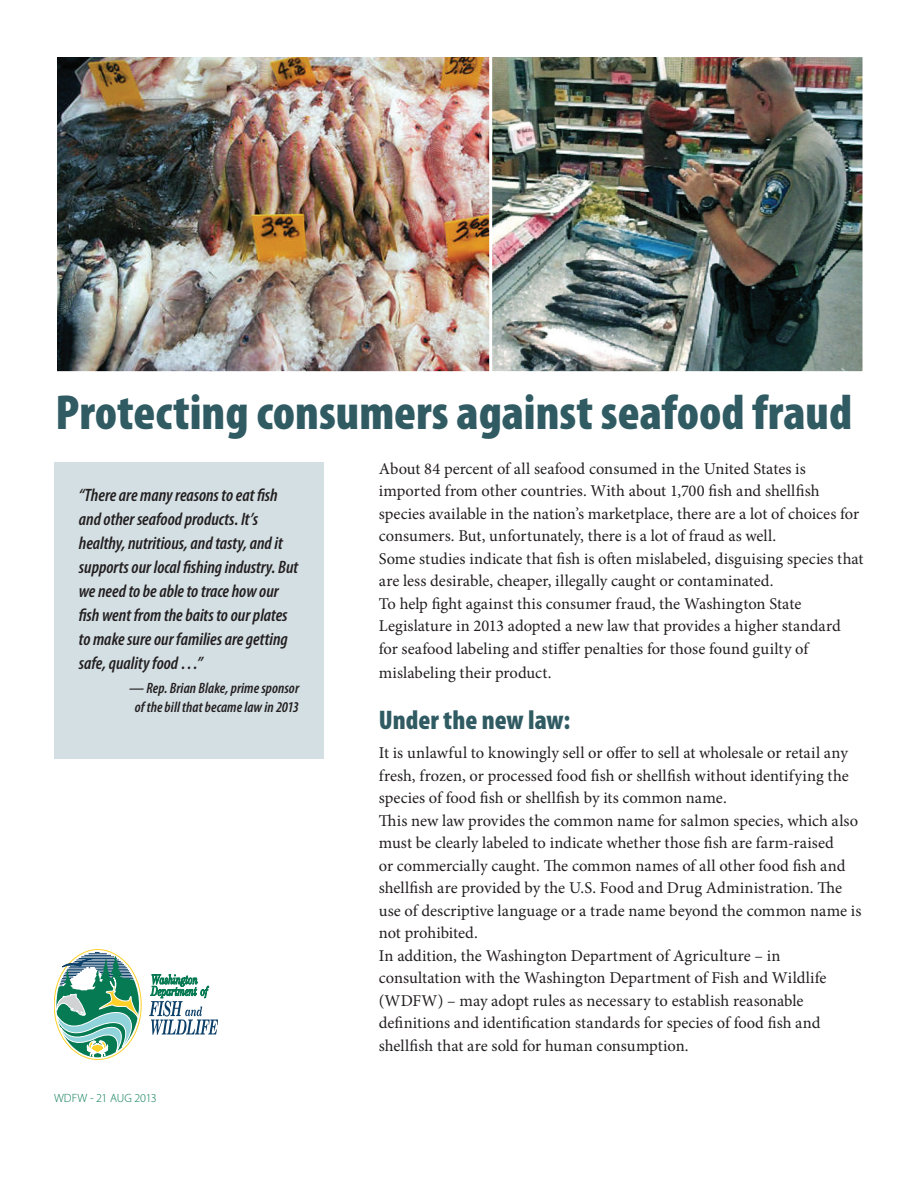
<style>
.page{position:relative;width:918px;height:1188px;background:#fff}
.page>*{position:absolute;margin:0;border:0;box-sizing:border-box;transform-origin:0 0}
.t1{font:900 condensed 49.5px "Myriad Pro";color:#305b63}
.t2{font:900 condensed 27px "Myriad Pro";color:#305b63}
.t3{font:italic 600 condensed 18px/24px "Myriad Pro";color:#231f20}
.t4{font:16.5px/22.5px "Minion Pro";color:#231f20}
.t5{font:italic 600 condensed 15px/19.5px "Myriad Pro";letter-spacing:.005em;color:#231f20;text-align:center}
.t6{font:300 12px "Myriad Pro";letter-spacing:-.005em;color:#067a53}
</style>
<div class="page">
<div style="left:54px;top:462px;width:270px;height:297px;background:#d4dfe3"></div>
<svg style="left:56px;top:952px;width:162px;height:106px"></svg>
<img style="left:58px;top:58px;width:431px;height:312px">
<div style="left:54px;top:54px;width:566px;height:320px;border:3px solid #fff"></div>
<img style="left:493px;top:58px;width:369px;height:312px">
<div style="left:489px;top:54px;width:377px;height:320px;border:3px solid #fff"></div>
<h1 class="t1" style="left:56px;top:381px;width:798px">Protecting consumers against seafood fraud</h1>
<p class="t3" style="left:79px;top:482px;width:221px">“There are many reasons to eat fish and other seafood products. It’s healthy, nutritious, and tasty, and it supports our local fishing industry. But we need to be able to trace how our fish went from the baits to our plates to make sure our families are getting safe, quality food …”</p>
<p class="t5" style="left:129px;top:678px;width:171px">— Rep. Brian Blake, prime sponsor of the bill that became law in 2013</p>
<p class="t6" style="left:54px;top:1091px;width:104px">WDFW - 21 AUG 2013</p>
<p class="t4" style="left:379px;top:457px;width:486px">About 84 percent of all seafood consumed in the United States is imported from other countries. With about 1,700 fish and shellfish species available in the nation’s marketplace, there are a lot of choices for consumers. But, unfortunately, there is a lot of fraud as well.<br>Some studies indicate that fish is often mislabeled, disguising species that are less desirable, cheaper, illegally caught or contaminated.<br>To help fight against this consumer fraud, the Washington State Legislature in 2013 adopted a new law that provides a higher standard for seafood labeling and stiffer penalties for those found guilty of</p>
<p class="t4" style="left:379px;top:661px;width:174px">mislabeling their product.</p>
<h2 class="t2" style="left:379px;top:702px;width:193px">Under the new law:</h2>
<p class="t4" style="left:379px;top:742px;width:484px">It is unlawful to knowingly sell or offer to sell at wholesale or retail any fresh, frozen, or processed food fish or shellfish without identifying the species of food fish or shellfish by its common name.<br>This new law provides the common name for salmon species, which also must be clearly labeled to indicate whether those fish are farm-raised<br>or commercially caught. The common names of all other food fish and shellfish are provided by the U.S. Food and Drug Administration. The use of descriptive language or a trade name beyond the common name is not prohibited.<br>In addition, the Washington Department of Agriculture – in consultation with the Washington Department of Fish and Wildlife (WDFW) – may adopt rules as necessary to establish reasonable definitions and identification standards for species of food fish and shellfish that are sold for human consumption.</p>
</div>
